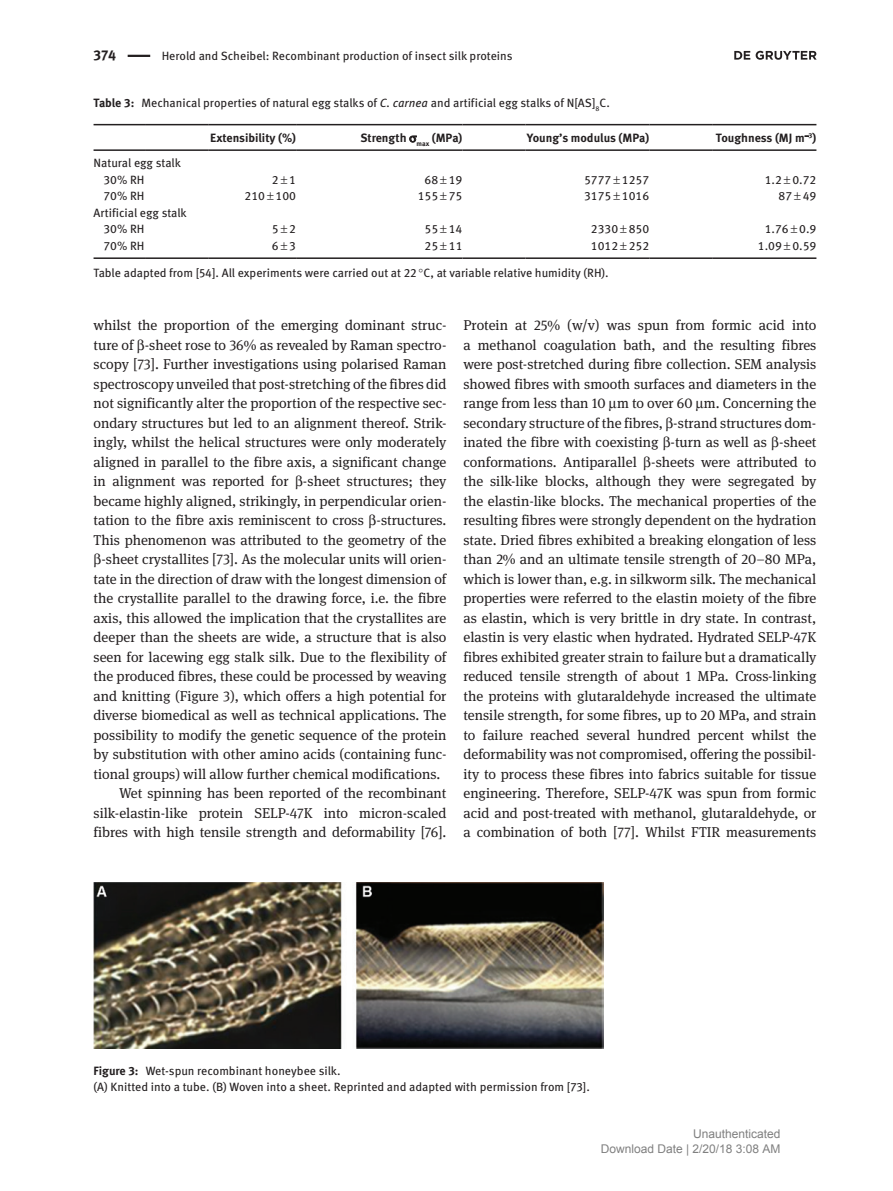
<style>
.page{position:relative;width:893px;height:1191px;background:#fff}
.page>*{position:absolute;margin:0;border:0;box-sizing:border-box;transform-origin:0 0}
.t1{font:14.25px/19.5px "DG Meta Serif Science";color:#231f20;text-align:justify}
.t2{font:700 14.25px "DG Meta Science";color:#231f20}
.t3{font:12px/16.5px "DG Meta Science";color:#231f20}
.t4{font:700 12px "DG Meta Science";color:#231f20}
.t5{font:12px/15px "Arial";color:#808080;text-align:right}
.s1{font-weight:700}
.s2{font-style:italic}
</style>
<div class="page">
<hr style="left:128px;top:55px;width:22px;height:2px;background:#231f20">
<img style="left:94px;top:882px;width:510px;height:166px">
<hr style="left:94px;top:257px;width:52px;height:2px;background:#231f20">
<hr style="left:146px;top:257px;width:63px;height:2px;background:#231f20">
<hr style="left:209px;top:257px;width:87px;height:2px;background:#231f20">
<hr style="left:296px;top:257px;width:63px;height:2px;background:#231f20">
<hr style="left:359px;top:257px;width:103px;height:2px;background:#231f20">
<hr style="left:462px;top:257px;width:63px;height:2px;background:#231f20">
<hr style="left:525px;top:257px;width:124px;height:2px;background:#231f20">
<hr style="left:649px;top:257px;width:63px;height:2px;background:#231f20">
<hr style="left:712px;top:257px;width:104px;height:2px;background:#231f20">
<hr style="left:94px;top:124px;width:52px;height:1px;background:#231f20">
<hr style="left:146px;top:124px;width:63px;height:1px;background:#231f20">
<hr style="left:94px;top:149px;width:52px;height:2px;background:#231f20">
<hr style="left:146px;top:149px;width:63px;height:2px;background:#231f20">
<hr style="left:209px;top:124px;width:87px;height:1px;background:#231f20">
<hr style="left:296px;top:124px;width:63px;height:1px;background:#231f20">
<hr style="left:209px;top:149px;width:87px;height:2px;background:#231f20">
<hr style="left:296px;top:149px;width:63px;height:2px;background:#231f20">
<hr style="left:359px;top:124px;width:103px;height:1px;background:#231f20">
<hr style="left:462px;top:124px;width:63px;height:1px;background:#231f20">
<hr style="left:359px;top:149px;width:103px;height:2px;background:#231f20">
<hr style="left:462px;top:149px;width:63px;height:2px;background:#231f20">
<hr style="left:525px;top:124px;width:124px;height:1px;background:#231f20">
<hr style="left:649px;top:124px;width:63px;height:1px;background:#231f20">
<hr style="left:525px;top:149px;width:124px;height:2px;background:#231f20">
<hr style="left:649px;top:149px;width:63px;height:2px;background:#231f20">
<hr style="left:712px;top:124px;width:104px;height:1px;background:#231f20">
<hr style="left:712px;top:149px;width:104px;height:2px;background:#231f20">
<svg style="left:734px;top:51px;width:83px;height:9px"></svg>
<svg style="left:409px;top:123px;width:8px;height:20px"></svg>
<p class="t2" style="left:94px;top:44px;width:24px">374</p>
<p class="t3" style="left:162px;top:47px;width:352px">Herold and Scheibel: Recombinant production of insect silk proteins</p>
<p class="t3" style="left:94px;top:94px;width:518px"><span class="s1">Table 3:</span> Mechanical properties of natural egg stalks of <span class="s2">C. carnea</span> and artificial egg stalks of N[AS]<sub>8</sub>C.</p>
<p class="t4" style="left:210px;top:128px;width:87px">Extensibility (%)</p>
<p class="t4" style="left:360px;top:128px;width:103px">Strength <sub>max</sub> (MPa)</p>
<p class="t4" style="left:527px;top:128px;width:124px">Young’s modulus (MPa)</p>
<p class="t4" style="left:716px;top:128px;width:102px">Toughness (MJ m−<sup>3</sup>)</p>
<p class="t3" style="left:103px;top:155px;width:79px;text-indent:-10px">Natural egg stalk<br>30% RH</p>
<p class="t3" style="left:272px;top:171px;width:26px">2 1</p>
<p class="t3" style="left:425px;top:171px;width:39px">68 19</p>
<p class="t3" style="left:584px;top:171px;width:67px">5777 1257</p>
<p class="t3" style="left:765px;top:171px;width:53px">1.2 0.72</p>
<p class="t3" style="left:103px;top:188px;width:43px">70% RH</p>
<p class="t3" style="left:245px;top:188px;width:53px">210 100</p>
<p class="t3" style="left:418px;top:188px;width:46px">155 75</p>
<p class="t3" style="left:584px;top:188px;width:67px">3175 1016</p>
<p class="t3" style="left:779px;top:188px;width:39px">87 49</p>
<p class="t3" style="left:103px;top:204px;width:85px;text-indent:-10px">Artificial egg stalk<br>30% RH</p>
<p class="t3" style="left:272px;top:221px;width:26px">5 2</p>
<p class="t3" style="left:425px;top:221px;width:39px">55 14</p>
<p class="t3" style="left:591px;top:221px;width:60px">2330 850</p>
<p class="t3" style="left:765px;top:221px;width:53px">1.76 0.9</p>
<p class="t3" style="left:103px;top:237px;width:43px">70% RH</p>
<p class="t3" style="left:272px;top:237px;width:26px">6 3</p>
<p class="t3" style="left:425px;top:237px;width:39px">25 11</p>
<p class="t3" style="left:591px;top:237px;width:60px">1012 252</p>
<p class="t3" style="left:758px;top:237px;width:60px">1.09 0.59</p>
<p class="t3" style="left:94px;top:264px;width:517px">Table adapted from [54]. All experiments were carried out at 22 C, at variable relative humidity (RH).</p>
<p class="t1" style="left:94px;top:315px;width:354px">whilst the proportion of the emerging dominant struc-</p>
<p class="t1" style="left:94px;top:335px;width:354px">ture of -sheet rose to 36% as revealed by Raman spectro-</p>
<p class="t1" style="left:94px;top:354px;width:354px">scopy [73]. Further investigations using polarised Raman</p>
<p class="t1" style="left:94px;top:374px;width:354px">spectroscopy unveiled that post-stretching of the fibres did</p>
<p class="t1" style="left:94px;top:393px;width:354px">not significantly alter the proportion of the respective sec-</p>
<p class="t1" style="left:94px;top:413px;width:354px">ondary structures but led to an alignment thereof. Strik-</p>
<p class="t1" style="left:94px;top:432px;width:354px">ingly, whilst the helical structures were only moderately</p>
<p class="t1" style="left:94px;top:452px;width:354px">aligned in parallel to the fibre axis, a significant change</p>
<p class="t1" style="left:94px;top:471px;width:354px">in alignment was reported for -sheet structures; they</p>
<p class="t1" style="left:94px;top:491px;width:354px">became highly aligned, strikingly, in perpendicular orien-</p>
<p class="t1" style="left:94px;top:510px;width:354px">tation to the fibre axis reminiscent to cross -structures.</p>
<p class="t1" style="left:94px;top:530px;width:354px">This phenomenon was attributed to the geometry of the</p>
<p class="t1" style="left:101px;top:549px;width:347px">-sheet crystallites [73]. As the molecular units will orien-</p>
<p class="t1" style="left:94px;top:569px;width:354px">tate in the direction of draw with the longest dimension of</p>
<p class="t1" style="left:94px;top:588px;width:354px">the crystallite parallel to the drawing force, i.e. the fibre</p>
<p class="t1" style="left:94px;top:608px;width:354px">axis, this allowed the implication that the crystallites are</p>
<p class="t1" style="left:94px;top:627px;width:354px">deeper than the sheets are wide, a structure that is also</p>
<p class="t1" style="left:94px;top:647px;width:354px">seen for lacewing egg stalk silk. Due to the flexibility of</p>
<p class="t1" style="left:94px;top:666px;width:354px">the produced fibres, these could be processed by weaving</p>
<p class="t1" style="left:94px;top:686px;width:354px">and knitting (Figure 3), which offers a high potential for</p>
<p class="t1" style="left:94px;top:705px;width:354px">diverse biomedical as well as technical applications. The</p>
<p class="t1" style="left:94px;top:725px;width:354px">possibility to modify the genetic sequence of the protein</p>
<p class="t1" style="left:94px;top:744px;width:354px">by substitution with other amino acids (containing func-</p>
<p class="t1" style="left:94px;top:764px;width:348px">tional groups) will allow further chemical modifications.</p>
<p class="t1" style="left:119px;top:783px;width:329px">Wet spinning has been reported of the recombinant</p>
<p class="t1" style="left:94px;top:803px;width:354px">silk-elastin-like protein SELP-47K into micron-scaled</p>
<p class="t1" style="left:94px;top:822px;width:354px">fibres with high tensile strength and deformability [76].</p>
<p class="t1" style="left:463px;top:315px;width:354px">Protein at 25% (w/v) was spun from formic acid into a methanol coagulation bath, and the resulting fibres were post-stretched during fibre collection. SEM analysis showed fibres with smooth surfaces and diameters in the range from less than 10 m to over 60 m. Concerning the secondary structure of the fibres, -strand structures dom&shy;inated the fibre with coexisting -turn as well as -sheet conformations. Antiparallel -sheets were attributed to the silk-like blocks, although they were segregated by the elastin-like blocks. The mechanical properties of the resulting fibres were strongly dependent on the hydration state. Dried fibres exhibited a breaking elongation of less than 2% and an ultimate tensile strength of 20–80 MPa, which is lower than, e.g. in silkworm silk. The mechanical properties were referred to the elastin moiety of the fibre as elastin, which is very brittle in dry state. In contrast, elastin is very elastic when hydrated. Hydrated SELP-47K fibres exhibited greater strain to failure but a dramatically reduced tensile strength of about 1 MPa. Cross-linking the proteins with glutaraldehyde increased the ultimate tensile strength, for some fibres, up to 20 MPa, and strain to failure reached several hundred percent whilst the deformability was not compromised, offering the possibil&shy;ity to process these fibres into fabrics suitable for tissue engineering. Therefore, SELP-47K was spun from formic acid and post-treated with methanol, glutaraldehyde, or a combination of both [77]. Whilst FTIR measurements</p>
<p class="t3" style="left:94px;top:1061px;width:498px"><span class="s1">Figure 3:</span> Wet-spun recombinant honeybee silk.<br>(A) Knitted into a tube. (B) Woven into a sheet. Reprinted and adapted with permission from [73].</p>
<p class="t5" style="left:601px;top:1127px;width:181px">Unauthenticated<br>Download Date | 2/20/18 3:08 AM</p>
</div>
